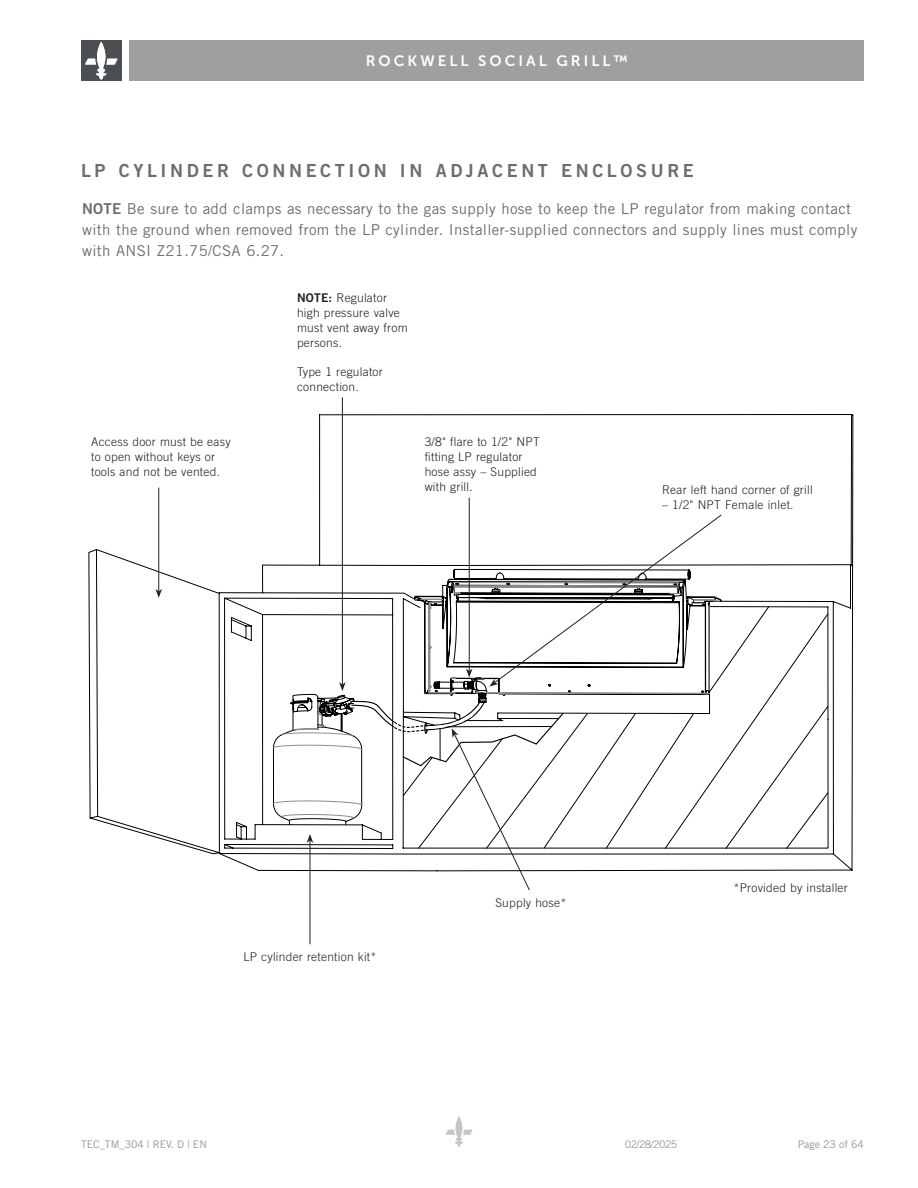
<style>
.page{position:relative;width:918px;height:1188px;background:#fff}
.page>*{position:absolute;margin:0;border:0;box-sizing:border-box;transform-origin:0 0}
.Section_Subhead_letterspaced_h3{font:18px "Trade Gothic LT Std Bd 2";letter-spacing:.2em;color:#6c6d70}
.Body_Text{font:15px/21px "Trade Gothic";letter-spacing:.02em;color:#6c6d70}
.t1{font:15px "Museo Sans 700";letter-spacing:.2em;color:#fff}
.Diagram_text{font:300 12px/15px "Trade Gothic LT Std";letter-spacing:.02em;color:#231f20}
.t2{font:10.5px "Trade Gothic LT Std";color:#939598}
.s1{font-family:"Trade Gothic LT Std Bd 2"}
.s2{font-family:"Trade Gothic LT Std Bd 2";font-weight:400}
</style>
<div class="page">
<div style="left:130px;top:40px;width:734px;height:41px;background:#a09e9e"></div>
<div style="left:81px;top:40px;width:41px;height:41px;background:#4b4e53"></div>
<svg style="left:85px;top:42px;width:33px;height:38px"></svg>
<svg style="left:446px;top:1116px;width:26px;height:31px"></svg>
<svg style="left:221px;top:414px;width:632px;height:457px"></svg>
<svg style="left:273px;top:579px;width:46px;height:240px"></svg>
<svg style="left:722px;top:605px;width:107px;height:245px"></svg>
<hr style="left:342px;top:397px;width:1px;height:288px;background:#231f20">
<hr style="left:469px;top:498px;width:1px;height:173px;background:#231f20">
<svg style="left:319px;top:514px;width:403px;height:377px"></svg>
<hr style="left:159px;top:488px;width:1px;height:103px;background:#231f20">
<svg style="left:88px;top:548px;width:135px;height:307px"></svg>
<hr style="left:310px;top:840px;width:1px;height:104px;background:#231f20">
<svg style="left:307px;top:834px;width:6px;height:9px"></svg>
<p class="t1" style="left:366px;top:53px;width:263px">ROCKWELL SOCIAL GRILL™</p>
<p class="Section_Subhead_letterspaced_h3" style="left:81px;top:160px;width:614px">LP CYLINDER CONNECTION IN ADJACENT ENCLOSURE</p>
<p class="Body_Text" style="left:82px;top:198px;width:777px"><span class="s1">NOTE</span> Be sure to add clamps as necessary to the gas supply hose to keep the LP regulator from making contact with the ground when removed from the LP cylinder. Installer-supplied connectors and supply lines must comply with ANSI Z21.75/CSA 6.27.</p>
<p class="Diagram_text" style="left:91px;top:434px;width:141px">Access door must be easy to open without keys or tools and not be vented.</p>
<p class="Diagram_text" style="left:297px;top:291px;width:112px"><span class="s2">NOTE:</span> Regulator high pressure valve must vent away from persons.</p>
<p class="Diagram_text" style="left:297px;top:364px;width:87px">Type 1 regulator connection.</p>
<p class="Diagram_text" style="left:425px;top:434px;width:117px">3/8" flare to 1/2" NPT fitting LP regulator hose assy – Supplied with grill.</p>
<p class="Diagram_text" style="left:662px;top:482px;width:152px">Rear left hand corner of grill</p>
<p class="Diagram_text" style="left:662px;top:497px;width:133px">– 1/2" NPT Female inlet.</p>
<p class="Diagram_text" style="left:244px;top:949px;width:135px">LP cylinder retention kit*</p>
<p class="Diagram_text" style="left:495px;top:895px;width:72px">Supply hose*</p>
<p class="Diagram_text" style="left:733px;top:880px;width:116px">*Provided by installer</p>
<p class="t2" style="left:81px;top:1137px;width:127px">TEC_TM_304 | REV. D | EN</p>
<p class="t2" style="left:625px;top:1137px;width:54px">02/28/2025</p>
<p class="t2" style="left:798px;top:1137px;width:68px">Page 23 of 64</p>
</div>
